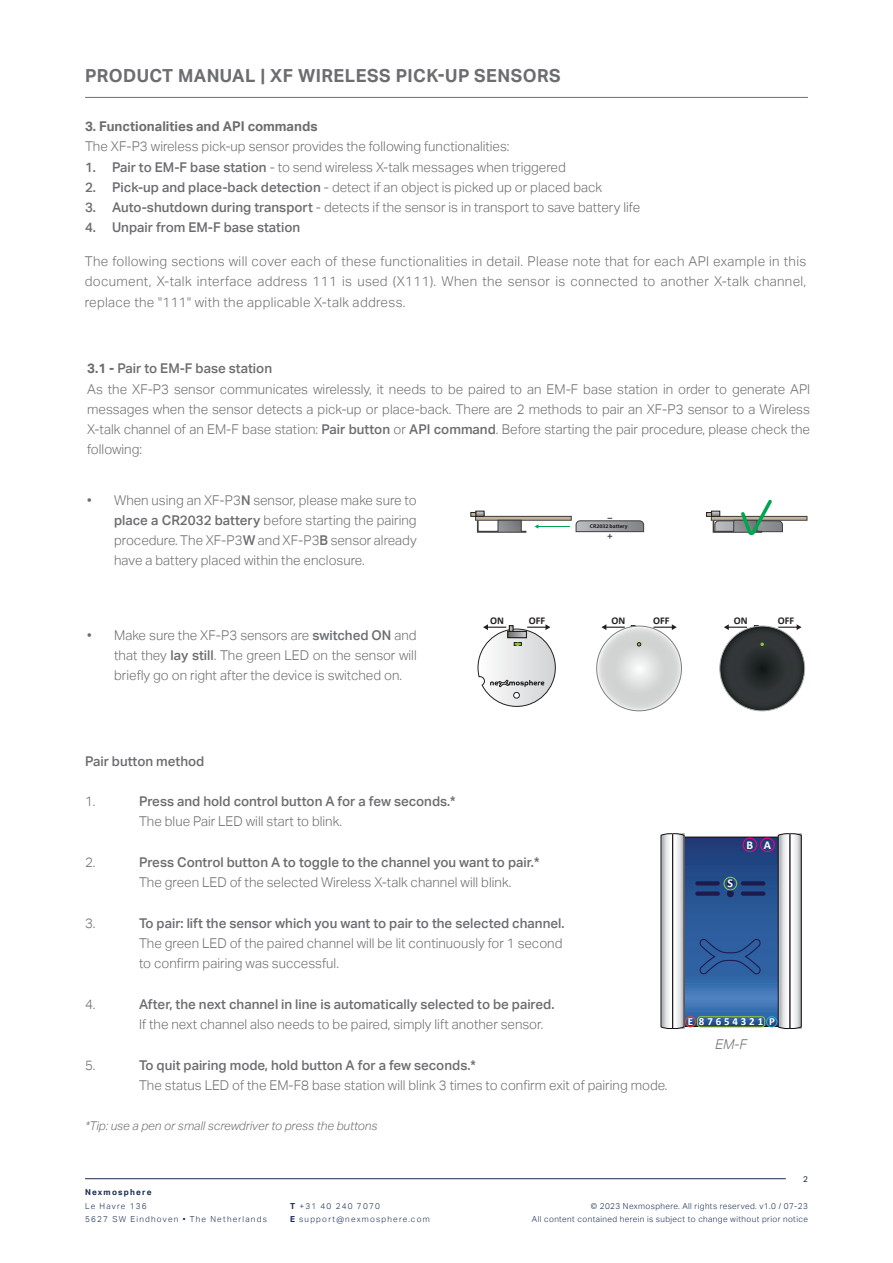
<style>
.page{position:relative;width:893px;height:1263px;background:#fff}
.page>*{position:absolute;margin:0;border:0;box-sizing:border-box;transform-origin:0 0}
.t1{font:700 18px "Aktiv Grotesk";letter-spacing:.025em;color:#6c6d70}
.t2{font:300 13.5px/20.2px "Aktiv Grotesk";color:#6c6d70;text-align:justify}
.t3{font:500 13.5px "Aktiv Grotesk";color:#6c6d70}
.t4{font:700 13.5px "Aktiv Grotesk";color:#6c6d70}
.t5{font:italic 300 13.5px "Aktiv Grotesk";color:#6c6d70}
.t6{font:italic 300 12px "Aktiv Grotesk";color:#6c6d70}
.t7{font:700 12px "Calibri";color:#fff}
.t8{font:700 10.8px "Calibri";letter-spacing:.265em;color:#fff}
.t9{font:700 10.35px "Calibri";color:#231f20}
.t10{font:300 8.25px "Aktiv Grotesk";letter-spacing:.05em;color:#172b52}
.t11{font:300 8.25px "Aktiv Grotesk";letter-spacing:.15em;color:#172b52}
.t12{font:700 8.25px "Aktiv Grotesk";letter-spacing:.15em;color:#172b52}
.t13{font:8.25px "Aktiv Grotesk";color:#172b52}
.t14{font:700 5.55px "Myriad Pro";color:#231f20}
.s1{font-weight:500}
.s2{font-weight:700}
</style>
<div class="page">
<hr style="left:85px;top:1178px;width:701px;height:1px;background:#172b52">
<hr style="left:85px;top:97px;width:723px;height:1px;background:#6c6d70">
<div style="left:475px;top:516px;width:96px;height:4px;border:1px solid #3e3e3f"></div>
<svg style="left:576px;top:518px;width:68px;height:21px"></svg>
<hr style="left:538px;top:526px;width:32px;height:1px;background:#00a54f">
<div style="left:711px;top:516px;width:96px;height:4px;border:1px solid #3e3e3f"></div>
<svg style="left:471px;top:511px;width:55px;height:22px"></svg>
<svg style="left:706px;top:499px;width:77px;height:37px"></svg>
<svg style="left:601px;top:624px;width:24px;height:6px"></svg>
<svg style="left:653px;top:624px;width:24px;height:6px"></svg>
<svg style="left:724px;top:624px;width:23px;height:6px"></svg>
<svg style="left:778px;top:624px;width:24px;height:6px"></svg>
<svg style="left:597px;top:626px;width:84px;height:85px;background:#d8d9d8"></svg>
<svg style="left:720px;top:626px;width:85px;height:85px;background:#2f3335"></svg>
<svg style="left:477px;top:624px;width:79px;height:83px"></svg>
<svg style="left:636px;top:642px;width:7px;height:4px"></svg>
<svg style="left:759px;top:642px;width:8px;height:4px"></svg>
<svg style="left:685px;top:838px;width:93px;height:188px;background:#2d5a98"></svg>
<hr style="left:682px;top:1026px;width:96px;height:1px;background:#100b12">
<hr style="left:682px;top:837px;width:96px;height:1px;background:#100b12">
<svg style="left:695px;top:881px;width:25px;height:4px"></svg>
<div style="left:695px;top:891px;width:25px;height:5px;background:#1e1a4d;border-radius:2px"></div>
<svg style="left:741px;top:881px;width:24px;height:4px"></svg>
<div style="left:741px;top:891px;width:24px;height:5px;background:#1e1a4d;border-radius:2px"></div>
<div style="left:727px;top:890px;width:7px;height:7px;background:#1e1a4d;border-radius:50%"></div>
<div style="left:727px;top:880px;width:7px;height:7px;background:#1e1a4d;border-radius:50%"></div>
<svg style="left:699px;top:938px;width:62px;height:37px;background:#2c5998"></svg>
<svg style="left:778px;top:833px;width:24px;height:196px"></svg>
<hr style="left:789px;top:834px;width:1px;height:194px;background:#100b12">
<svg style="left:660px;top:833px;width:25px;height:196px"></svg>
<hr style="left:672px;top:834px;width:1px;height:194px;background:#100b12">
<div style="left:760px;top:837px;width:15px;height:15px;border:1px solid #ed028c;border-radius:50%"></div>
<div style="left:743px;top:837px;width:14px;height:15px;border:1px solid #ed028c;border-radius:50%"></div>
<div style="left:685px;top:1016px;width:11px;height:11px;border:1px solid #ee3e35;border-radius:50%"></div>
<div style="left:766px;top:1016px;width:11px;height:11px;border:1px solid #24aae1;border-radius:50%"></div>
<div style="left:697px;top:1016px;width:68px;height:11px;border:1px solid #8bc63e;border-radius:3px"></div>
<div style="left:723px;top:877px;width:14px;height:13px;border:1px solid #8bc63e;border-radius:50%"></div>
<p class="t1" style="left:85px;top:65px;width:477px">PRODUCT MANUAL | XF WIRELESS PICK-UP SENSORS</p>
<p class="t4" style="left:85px;top:119px;width:234px">3. Functionalities and API commands</p>
<p class="t2" style="left:85px;top:137px;width:426px">The XF-P3 wireless pick-up sensor provides the following functionalities:</p>
<p class="t2" style="left:85px;top:157px;width:482px"><span class="s1">1. Pair to EM-F base station</span> - to send wireless X-talk messages when triggered</p>
<p class="t2" style="left:85px;top:177px;width:519px"><span class="s1">2. Pick-up and place-back detection</span> - detect if an object is picked up or placed back</p>
<p class="t2" style="left:85px;top:197px;width:557px"><span class="s1">3. Auto-shutdown during transport</span> - detects if the sensor is in transport to save battery life</p>
<p class="t3" style="left:85px;top:220px;width:217px">4. Unpair from EM-F base station</p>
<p class="t2" style="left:85px;top:251px;width:723px">The following sections will cover each of these functionalities in detail. Please note that for each API example in this document, X-talk interface address 111 is used (X111). When the sensor is connected to another X-talk channel, replace the "111" with the applicable X-talk address.</p>
<p class="t3" style="left:87px;top:361px;width:186px"><span class="s2">3.1 -</span> Pair to EM-F base station</p>
<p class="t2" style="left:87px;top:379px;width:724px">As the XF-P3 sensor communicates wirelessly, it needs to be paired to an EM-F base station in order to generate API messages when the sensor detects a pick-up or place-back. There are 2 methods to pair an XF-P3 sensor to a Wireless X-talk channel of an EM-F base station: <span class="s1">Pair button</span> or <span class="s1">API command</span>. Before starting the pair procedure, please check the following:</p>
<p class="t2" style="left:114px;top:490px;width:304px;text-indent:-27px">• When using an XF-P3<span class="s1">N</span> sensor, please make sure to <span class="s1">place a CR2032 battery</span> before starting the pairing procedure. The XF-P3<span class="s1">W</span> and XF-P3<span class="s1">B</span> sensor already have a battery placed within the enclosure.</p>
<p class="t2" style="left:114px;top:625px;width:304px;text-indent:-27px">• Make sure the XF-P3 sensors are <span class="s1">switched ON</span> and that they <span class="s1">lay still</span>. The green LED on the sensor will briefly go on right after the device is switched on.</p>
<p class="t14" style="left:590px;top:522px;width:39px">CR2032 battery</p>
<p class="t9" style="left:490px;top:613px;width:15px">ON</p>
<p class="t9" style="left:529px;top:613px;width:18px">OFF</p>
<p class="t9" style="left:611px;top:613px;width:15px">ON</p>
<p class="t9" style="left:653px;top:613px;width:18px">OFF</p>
<p class="t9" style="left:734px;top:613px;width:15px">ON</p>
<p class="t9" style="left:778px;top:613px;width:18px">OFF</p>
<p class="t3" style="left:85px;top:753px;width:121px">Pair button method</p>
<p class="t2" style="left:85px;top:791px;width:12px">1.</p>
<p class="t3" style="left:139px;top:794px;width:318px">Press and hold control button A for a few seconds.*</p>
<p class="t2" style="left:139px;top:812px;width:205px">The blue Pair LED will start to blink.</p>
<p class="t2" style="left:85px;top:852px;width:12px">2.</p>
<p class="t3" style="left:139px;top:854px;width:402px">Press Control button A to toggle to the channel you want to pair.*</p>
<p class="t2" style="left:139px;top:872px;width:374px">The green LED of the selected Wireless X-talk channel will blink.</p>
<p class="t2" style="left:85px;top:913px;width:12px">3.</p>
<p class="t3" style="left:139px;top:915px;width:427px">To pair: lift the sensor which you want to pair to the selected channel.</p>
<p class="t2" style="left:139px;top:933px;width:425px">The green LED of the paired channel will be lit continuously for 1 second</p>
<p class="t2" style="left:139px;top:953px;width:201px">to confirm pairing was successful.</p>
<p class="t2" style="left:85px;top:994px;width:12px">4.</p>
<p class="t3" style="left:139px;top:996px;width:417px">After, the next channel in line is automatically selected to be paired.</p>
<p class="t2" style="left:139px;top:1014px;width:406px">If the next channel also needs to be paired, simply lift another sensor.</p>
<p class="t2" style="left:85px;top:1055px;width:12px">5.</p>
<p class="t3" style="left:139px;top:1057px;width:338px">To quit pairing mode, hold button A for a few seconds.*</p>
<p class="t2" style="left:139px;top:1075px;width:530px">The status LED of the EM-F8 base station will blink 3 times to confirm exit of pairing mode.</p>
<p class="t6" style="left:85px;top:1119px;width:294px">*Tip: use a pen or small screwdriver to press the buttons</p>
<p class="t7" style="left:728px;top:875px;width:7px">S</p>
<p class="t7" style="left:746px;top:836px;width:26px">B A</p>
<p class="t8" style="left:688px;top:1014px;width:77px">E 87654321</p>
<p class="t8" style="left:769px;top:1014px;width:7px">P</p>
<p class="t5" style="left:715px;top:1037px;width:33px">EM-F</p>
<p class="t13" style="left:803px;top:1174px;width:6px">2</p>
<p class="t12" style="left:85px;top:1187px;width:68px">Nexmosphere</p>
<p class="t11" style="left:85px;top:1201px;width:63px">Le Havre 136</p>
<p class="t11" style="left:85px;top:1214px;width:183px">5627 SW Eindhoven • The Netherlands</p>
<p class="t11" style="left:290px;top:1201px;width:91px"><span class="s2">T</span> +31 40 240 7070</p>
<p class="t11" style="left:290px;top:1214px;width:141px"><span class="s2">E</span> support@nexmosphere.com</p>
<p class="t10" style="left:591px;top:1201px;width:219px">© 2023 Nexmosphere. All rights reserved. v1.0 / 07-23</p>
<p class="t10" style="left:532px;top:1214px;width:277px">All content contained herein is subject to change without prior notice</p>
</div>
